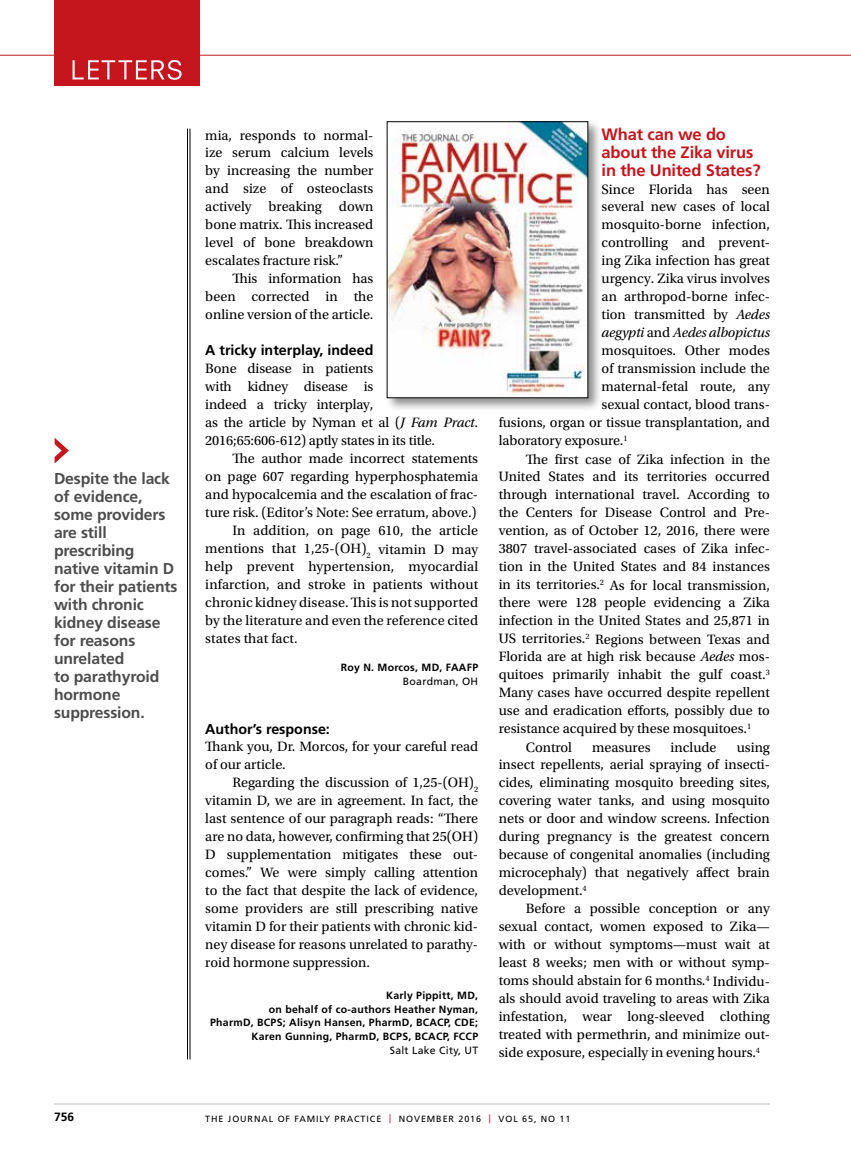
<style>
.page{position:relative;width:851px;height:1161px;background:#fff}
.page>*{position:absolute;margin:0;border:0;box-sizing:border-box;transform-origin:0 0}
.t1{font:700 16.5px/18px "Frutiger LT Std";letter-spacing:-.01em;color:#c4161c}
.t2{font:700 15.75px/18px "Frutiger LT Std";letter-spacing:-.01em;color:#4d4d4f}
.t3{font:14.25px/18px "Utopia Std";color:#000;text-align:justify}
.t4{font:700 14.25px "Frutiger LT Std";color:#000}
.t5{font:italic 14.25px "Utopia Std";letter-spacing:-.01em;color:#000}
.t6{font:700 12px "Frutiger LT Std";color:#000}
.t7{font:700 10.5px/13.5px "Frutiger LT Std";letter-spacing:.025em;color:#000;text-align:right}
.t8{font:10.5px "Frutiger LT Std";letter-spacing:.025em;color:#000}
.t9{font:9px "Frutiger LT Std";letter-spacing:.1em;color:#000}
.s1{font-style:italic}
.s2{font-style:normal}
.s3{color:#c4161c}
</style>
<div class="page">
<div style="left:54px;top:0;width:146px;height:86px;background:#c4161c"></div>
<hr style="left:0;top:55px;width:850px;height:1px;background:#c4161c">
<svg style="left:72px;top:60px;width:109px;height:20px"></svg>
<hr style="left:54px;top:1104px;width:716px;height:1px;background:#bcbec0">
<hr style="left:190px;top:129px;width:1px;height:930px;background:#000">
<hr style="left:187px;top:129px;width:1px;height:930px;background:#000">
<svg style="left:55px;top:438px;width:14px;height:25px"></svg>
<div style="left:385px;top:119px;width:217px;height:293px;background:#000;opacity:.45"></div>
<img style="left:389px;top:123px;width:197px;height:273px">
<p class="t2" style="left:54px;top:469px;width:125px">Despite the lack of evidence, some providers are still prescribing native vitamin D for their patients with chronic kidney disease for reasons unrelated<br>to parathyroid hormone suppression.</p>
<p class="t3" style="left:205px;top:126px;width:170px">mia, responds to normal&shy;ize serum calcium levels by increasing the number and size of osteoclasts actively breaking down bone matrix. This increased level of bone breakdown escalates fracture risk.”</p>
<p class="t3" style="left:205px;top:270px;width:170px;text-indent:27px">This information has been corrected in the online version of the article.</p>
<p class="t4" style="left:205px;top:342px;width:169px">A tricky interplay, indeed</p>
<p class="t3" style="left:205px;top:360px;width:274px;text-align:left">Bone disease in patients<br>with kidney disease is<br>indeed a tricky interplay,<br>as the article by Nyman et al (<span class="s1">J Fam Pract</span>.<br>2016;65:606-612) aptly states in its title.</p>
<p class="t3" style="left:232px;top:450px;width:247px">The author made incorrect statements</p>
<p class="t3" style="left:205px;top:468px;width:274px">on page 607 regarding hyperphosphatemia</p>
<p class="t3" style="left:205px;top:486px;width:274px">and hypocalcemia and the escalation of frac-</p>
<p class="t3" style="left:205px;top:504px;width:273px">ture risk. (Editor’s Note: See erratum, above.)</p>
<p class="t3" style="left:232px;top:522px;width:247px">In addition, on page 610, the article</p>
<p class="t3" style="left:205px;top:540px;width:274px">mentions that 1,25-(OH)<sub>2</sub> vitamin D may</p>
<p class="t3" style="left:205px;top:558px;width:274px">help prevent hypertension, myocardial</p>
<p class="t3" style="left:205px;top:576px;width:274px">infarction, and stroke in patients without</p>
<p class="t3" style="left:205px;top:594px;width:274px">chronic kidney disease. This is not supported</p>
<p class="t3" style="left:205px;top:612px;width:274px">by the literature and even the reference cited</p>
<p class="t3" style="left:205px;top:630px;width:94px">states that fact.</p>
<p class="t7" style="left:341px;top:660px;width:139px">Roy N. Morcos, MD, FAAFP</p>
<p class="t8" style="left:403px;top:675px;width:77px">Boardman, OH</p>
<p class="t4" style="left:205px;top:720px;width:126px">Author’s response:</p>
<p class="t3" style="left:205px;top:738px;width:274px">Thank you, Dr. Morcos, for your careful read of our article.</p>
<p class="t3" style="left:205px;top:774px;width:274px;text-indent:27px">Regarding the discussion of 1,25-(OH)<sub>2 </sub>vitamin D, we are in agreement. In fact, the last sentence of our paragraph reads: “There are no data, however, confirming that 25(OH)<br>D supplementation mitigates these out&shy;comes.” We were simply calling attention to the fact that despite the lack of evidence, some providers are still prescribing native vitamin D for their patients with chronic kid&shy;ney disease for reasons unrelated to parathy&shy;roid hormone suppression.</p>
<p class="t7" style="left:210px;top:989px;width:269px">Karly Pippitt, MD,<br>on behalf of co-authors Heather Nyman,<br>PharmD, BCPS; Alisyn Hansen, PharmD, BCACP, CDE; Karen Gunning, PharmD, BCPS, BCACP, FCCP</p>
<p class="t8" style="left:390px;top:1044px;width:90px">Salt Lake City, UT</p>
<p class="t1" style="left:601px;top:125px;width:160px">What can we do about the Zika virus in the United States?</p>
<p class="t3" style="left:601px;top:180px;width:170px">Since Florida has seen</p>
<p class="t3" style="left:601px;top:198px;width:170px">several new cases of local</p>
<p class="t3" style="left:601px;top:216px;width:170px">mosquito-borne infection,</p>
<p class="t3" style="left:601px;top:234px;width:170px">controlling and prevent-</p>
<p class="t3" style="left:601px;top:252px;width:170px">ing Zika infection has great</p>
<p class="t3" style="left:601px;top:270px;width:170px">urgency. Zika virus involves</p>
<p class="t3" style="left:601px;top:288px;width:170px">an arthropod-borne infec-</p>
<p class="t3" style="left:601px;top:306px;width:170px">tion transmitted by <span class="s1">Aedes</span></p>
<p class="t5" style="left:601px;top:325px;width:170px">aegypti <span class="s2">and</span> Aedes albopictus</p>
<p class="t3" style="left:601px;top:342px;width:170px">mosquitoes. Other modes</p>
<p class="t3" style="left:601px;top:360px;width:170px">of transmission include the</p>
<p class="t3" style="left:601px;top:378px;width:170px">maternal-fetal route, any</p>
<p class="t3" style="left:601px;top:396px;width:170px">sexual contact, blood trans-</p>
<p class="t3" style="left:498px;top:414px;width:273px">fusions, organ or tissue transplantation, and</p>
<p class="t3" style="left:498px;top:432px;width:130px">laboratory exposure.<sup>1</sup></p>
<p class="t3" style="left:525px;top:450px;width:246px">The first case of Zika infection in the</p>
<p class="t3" style="left:498px;top:468px;width:273px">United States and its territories occurred</p>
<p class="t3" style="left:498px;top:486px;width:273px">through international travel. According to</p>
<p class="t3" style="left:498px;top:504px;width:273px">the Centers for Disease Control and Pre-</p>
<p class="t3" style="left:498px;top:522px;width:273px">vention, as of October 12, 2016, there were</p>
<p class="t3" style="left:498px;top:540px;width:273px">3807 travel-associated cases of Zika infec-</p>
<p class="t3" style="left:498px;top:558px;width:273px">tion in the United States and 84 instances</p>
<p class="t3" style="left:498px;top:576px;width:273px">in its territories.<sup>2</sup> As for local transmission,</p>
<p class="t3" style="left:498px;top:594px;width:273px">there were 128 people evidencing a Zika</p>
<p class="t3" style="left:498px;top:612px;width:273px">infection in the United States and 25,871 in</p>
<p class="t3" style="left:498px;top:630px;width:273px">US territories.<sup>2</sup> Regions between Texas and</p>
<p class="t3" style="left:498px;top:648px;width:273px">Florida are at high risk because <span class="s1">Aedes</span> mos-</p>
<p class="t3" style="left:498px;top:666px;width:273px">quitoes primarily inhabit the gulf coast.<sup>3</sup></p>
<p class="t3" style="left:498px;top:684px;width:273px">Many cases have occurred despite repellent</p>
<p class="t3" style="left:498px;top:702px;width:273px">use and eradication efforts, possibly due to</p>
<p class="t3" style="left:498px;top:720px;width:254px">resistance acquired by these mosquitoes.<sup>1</sup></p>
<p class="t3" style="left:525px;top:738px;width:48px">Control</p>
<p class="t3" style="left:592px;top:738px;width:60px">measures</p>
<p class="t3" style="left:670px;top:738px;width:47px">include</p>
<p class="t3" style="left:498px;top:738px;width:273px;text-indent:238px">using insect repellents, aerial spraying of insecti&shy;cides, eliminating mosquito breeding sites, covering water tanks, and using mosquito nets or door and window screens. Infection during pregnancy is the greatest concern because of congenital anomalies (including microcephaly) that negatively affect brain development.<sup>4</sup></p>
<p class="t3" style="left:498px;top:900px;width:273px;text-indent:27px">Before a possible conception or any sexual contact, women exposed to Zika— with or without symptoms—must wait at least 8 weeks; men with or without symp&shy;toms should abstain for 6 months.<sup>4</sup> Individu&shy;als should avoid traveling to areas with Zika infestation, wear long-sleeved clothing treated with permethrin, and minimize out&shy;side exposure, especially in evening hours.<sup>4</sup></p>
<p class="t6" style="left:54px;top:1110px;width:22px">756</p>
<p class="t9" style="left:205px;top:1113px;width:366px">THE JOURNAL OF FAMILY PRACTICE <span class="s3">|</span> NOVEMBER 2016 <span class="s3">|</span> VOL 65, NO 11</p>
</div>
